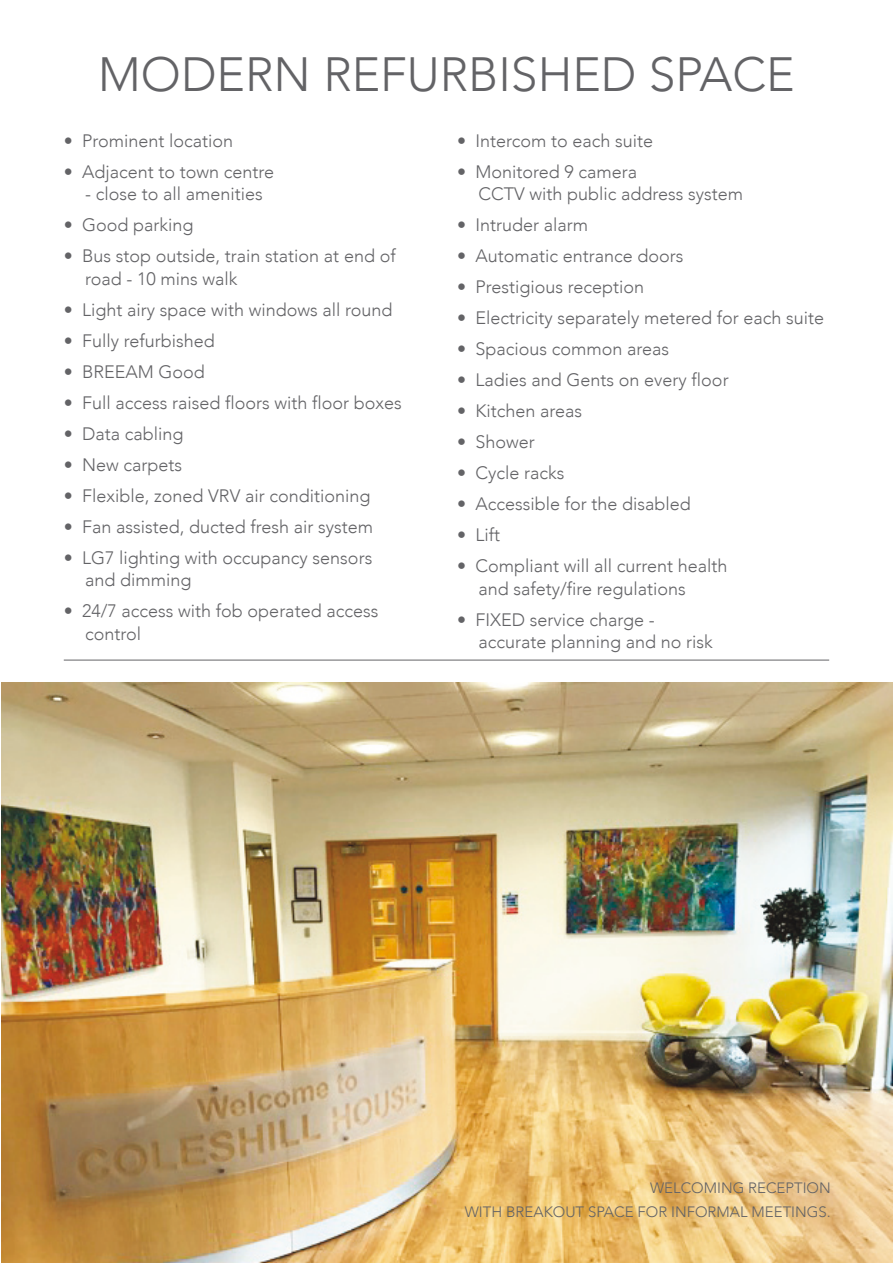
<style>
.page{position:relative;width:893px;height:1263px;background:#fff}
.page>*{position:absolute;margin:0;border:0;box-sizing:border-box;transform-origin:0 0}
.t1{font:300 48px "Avenir";color:#636366}
.t2{font:300 18px/22.5px "Avenir";color:#636366}
.t3{font:300 15px/23.9px "Avenir";color:#636366;text-align:right}
</style>
<div class="page">
<hr style="left:64px;top:660px;width:765px;height:1px;background:#636366">
<img style="left:2px;top:682px;width:891px;height:580px">
<p class="t1" style="left:98px;top:43px;width:698px">MODERN REFURBISHED SPACE</p>
<p class="t2" style="left:64px;top:130px;width:171px">• Prominent location</p>
<p class="t2" style="left:64px;top:161px;width:212px">• Adjacent to town centre</p>
<p class="t2" style="left:85px;top:184px;width:179px">- close to all amenities</p>
<p class="t2" style="left:64px;top:215px;width:131px">• Good parking</p>
<p class="t2" style="left:85px;top:245px;width:312px;text-indent:-21px">• Bus stop outside, train station at end of road - 10 mins walk</p>
<p class="t2" style="left:64px;top:299px;width:330px">• Light airy space with windows all round</p>
<p class="t2" style="left:64px;top:330px;width:153px">• Fully refurbished</p>
<p class="t2" style="left:64px;top:361px;width:143px">• BREEAM Good</p>
<p class="t2" style="left:64px;top:392px;width:340px">• Full access raised floors with floor boxes</p>
<p class="t2" style="left:64px;top:423px;width:121px">• Data cabling</p>
<p class="t2" style="left:64px;top:454px;width:120px">• New carpets</p>
<p class="t2" style="left:64px;top:485px;width:308px">• Flexible, zoned VRV air conditioning</p>
<p class="t2" style="left:64px;top:516px;width:311px">• Fan assisted, ducted fresh air system</p>
<p class="t2" style="left:85px;top:547px;width:289px;text-indent:-21px">• LG7 lighting with occupancy sensors and dimming</p>
<p class="t2" style="left:85px;top:600px;width:295px;text-indent:-21px">• 24/7 access with fob operated access control</p>
<p class="t2" style="left:457px;top:130px;width:198px">• Intercom to each suite</p>
<p class="t2" style="left:478px;top:161px;width:266px;text-indent:-21px">• Monitored 9 camera<br>CCTV with public address system</p>
<p class="t2" style="left:457px;top:214px;width:133px">• Intruder alarm</p>
<p class="t2" style="left:457px;top:245px;width:228px">• Automatic entrance doors</p>
<p class="t2" style="left:457px;top:276px;width:189px">• Prestigious reception</p>
<p class="t2" style="left:457px;top:307px;width:369px">• Electricity separately metered for each suite</p>
<p class="t2" style="left:457px;top:338px;width:214px">• Spacious common areas</p>
<p class="t2" style="left:457px;top:369px;width:273px">• Ladies and Gents on every floor</p>
<p class="t2" style="left:457px;top:400px;width:127px">• Kitchen areas</p>
<p class="t2" style="left:457px;top:431px;width:79px">• Shower</p>
<p class="t2" style="left:457px;top:462px;width:109px">• Cycle racks</p>
<p class="t2" style="left:457px;top:493px;width:235px">• Accessible for the disabled</p>
<p class="t2" style="left:457px;top:524px;width:45px">• Lift</p>
<p class="t2" style="left:478px;top:555px;width:251px;text-indent:-21px">• Compliant will all current health and safety/fire regulations</p>
<p class="t2" style="left:478px;top:609px;width:236px;text-indent:-21px">• FIXED service charge - accurate planning and no risk</p>
<p class="t3" style="left:465px;top:1176px;width:368px">WELCOMING RECEPTION<br>WITH BREAKOUT SPACE FOR INFORMAL MEETINGS.</p>
</div>
